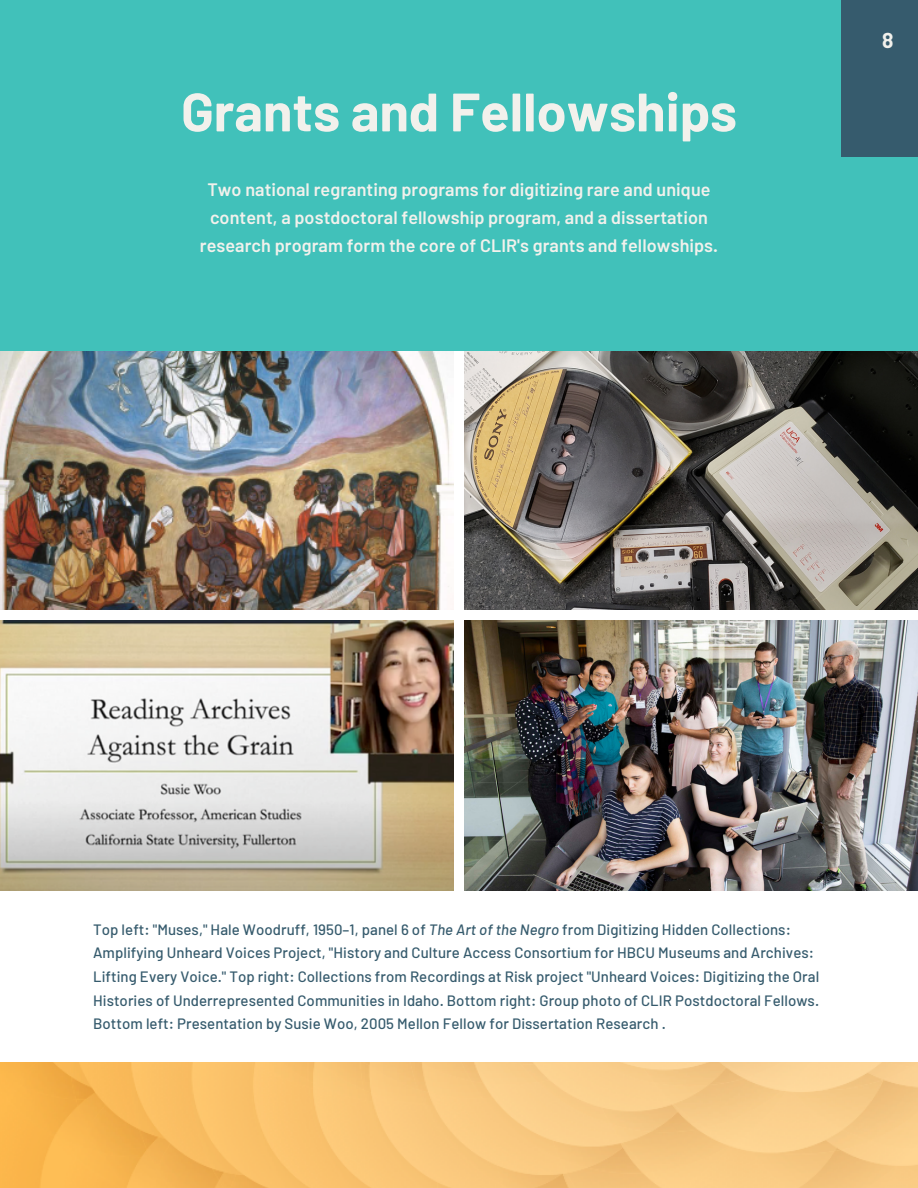
<style>
.page{position:relative;width:918px;height:1188px;background:#fff}
.page>*{position:absolute;margin:0;border:0;box-sizing:border-box;transform-origin:0 0}
.t1{font:700 54px "Barlow";color:#f2f1ec}
.t2{font:700 21px "Barlow";color:#f2f1ec}
.t3{font:600 18px/28.2px "Barlow";letter-spacing:.005em;color:#f2f1ec;text-align:center}
.t4{font:500 15px/23.7px "Barlow";letter-spacing:.005em;color:#365b6d}
.s1{font-style:italic}
</style>
<div class="page">
<img style="left:0;top:350px;width:453px;height:259px">
<img style="left:465px;top:350px;width:453px;height:259px">
<img style="left:0;top:621px;width:453px;height:270px">
<img style="left:465px;top:621px;width:453px;height:270px">
<div style="left:0;top:0;width:918px;height:350px;background:#41c1ba"></div>
<img style="left:0;top:1063px;width:918px;height:125px">
<div style="left:841px;top:0;width:77px;height:156px;background:#365b6d"></div>
<h1 class="t1" style="left:181px;top:77px;width:558px">Grants and Fellowships</h1>
<p class="t3" style="left:200px;top:175px;width:520px">Two national regranting programs for digitizing rare and unique content, a postdoctoral fellowship program, and a dissertation research program form the core of CLIR's grants and fellowships.</p>
<h2 class="t2" style="left:882px;top:27px;width:13px">8</h2>
<p class="t4" style="left:93px;top:917px;width:728px">Top left: "Muses," Hale Woodruff, 1950–1, panel 6 of <span class="s1">The Art of the Negro</span> from Digitizing Hidden Collections:<br>Amplifying Unheard Voices Project, "History and Culture Access Consortium for HBCU Museums and Archives:<br>Lifting Every Voice." Top right: Collections from Recordings at Risk project "Unheard Voices: Digitizing the Oral Histories of Underrepresented Communities in Idaho. Bottom right: Group photo of CLIR Postdoctoral Fellows.<br>Bottom left: Presentation by Susie Woo, 2005 Mellon Fellow for Dissertation Research .</p>
</div>
